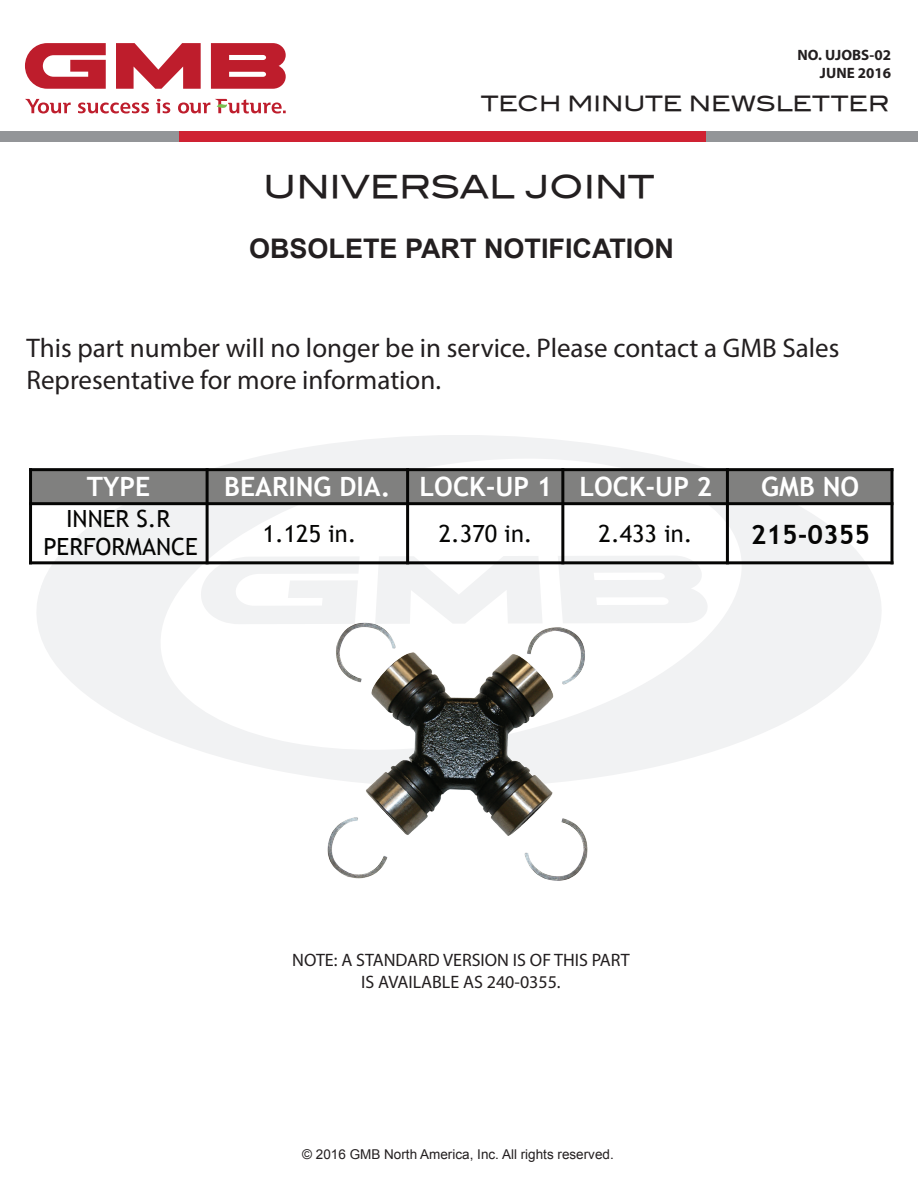
<style>
.page{position:relative;width:918px;height:1188px;background:#fff}
.page>*{position:absolute;margin:0;border:0;box-sizing:border-box;transform-origin:0 0}
.t1{font:31.5px "Blair Md ITCTT Medium";letter-spacing:-.01em;color:#231f20}
.t2{font:27px/32.4px "Myriad Pro";color:#231f20}
.t3{font:700 27px "Arial";color:#231f20}
.t4{font:700 26.7px "Trebuchet MS";color:#fff}
.t5{font:700 26.7px "Trebuchet MS";color:#050504}
.t6{font:23.7px/28px "Trebuchet MS";color:#050504;text-align:center}
.t7{font:21px "Blair Md ITCTT Medium";color:#231f20}
.t8{font:18px/21.6px "Myriad Pro";color:#231f20;text-align:center}
.t9{font:700 15px/18px "Myriad Pro";color:#231f20;text-align:right}
.t10{font:13.5px "Arial";color:#231f20}
</style>
<div class="page">
<div style="left:0;top:131px;width:918px;height:10px;background:#939598"></div>
<div style="left:180px;top:131px;width:526px;height:10px;background:#cf2232"></div>
<svg style="left:78px;top:103px;width:71px;height:11px"></svg>
<svg style="left:156px;top:99px;width:14px;height:14px"></svg>
<svg style="left:178px;top:99px;width:108px;height:15px"></svg>
<svg style="left:25px;top:99px;width:46px;height:15px"></svg>
<svg style="left:25px;top:43px;width:261px;height:46px"></svg>
<svg style="left:32px;top:435px;width:854px;height:339px"></svg>
<svg style="left:201px;top:556px;width:507px;height:68px"></svg>
<div style="left:31px;top:470px;width:176px;height:34px;background:#80807f"></div>
<div style="left:207px;top:470px;width:201px;height:34px;background:#80807f"></div>
<div style="left:408px;top:470px;width:155px;height:34px;background:#80807f"></div>
<div style="left:563px;top:470px;width:164px;height:34px;background:#80807f"></div>
<div style="left:727px;top:470px;width:165px;height:34px;background:#80807f"></div>
<hr style="left:206px;top:468px;width:3px;height:96px;background:#050504">
<hr style="left:406px;top:468px;width:3px;height:96px;background:#050504">
<hr style="left:561px;top:468px;width:3px;height:96px;background:#050504">
<hr style="left:726px;top:468px;width:3px;height:96px;background:#050504">
<hr style="left:29px;top:502px;width:864px;height:3px;background:#050504">
<hr style="left:29px;top:468px;width:3px;height:96px;background:#050504">
<hr style="left:890px;top:468px;width:3px;height:96px;background:#050504">
<hr style="left:29px;top:468px;width:864px;height:3px;background:#050504">
<hr style="left:29px;top:561px;width:864px;height:3px;background:#050504">
<img style="left:295px;top:590px;width:324px;height:291px">
<p class="t9" style="left:798px;top:45px;width:95px">NO. UJOBS-02<br>JUNE 2016</p>
<p class="t7" style="left:481px;top:91px;width:410px">TECH MINUTE NEWSLETTER</p>
<p class="t1" style="left:263px;top:168px;width:393px">UNIVERSAL JOINT</p>
<p class="t3" style="left:249px;top:231px;width:426px">OBSOLETE PART NOTIFICATION</p>
<p class="t2" style="left:27px;top:331px;width:814px">This part number will no longer be in service. Please contact a GMB Sales<br>Representative for more information.</p>
<p class="t4" style="left:87px;top:470px;width:65px">TYPE</p>
<p class="t4" style="left:224px;top:470px;width:489px">BEARING DIA. LOCK-UP 1 LOCK-UP 2</p>
<p class="t4" style="left:761px;top:470px;width:100px">GMB NO</p>
<p class="t6" style="left:43px;top:505px;width:156px">INNER S.R<br>PERFORMANCE</p>
<p class="t6" style="left:263px;top:520px;width:95px">1.125 in.</p>
<p class="t6" style="left:439px;top:520px;width:95px">2.370 in.</p>
<p class="t6" style="left:599px;top:520px;width:95px">2.433 in.</p>
<p class="t5" style="left:751px;top:517px;width:120px">215-0355</p>
<p class="t8" style="left:292px;top:949px;width:339px">NOTE: A STANDARD VERSION IS OF THIS PART<br>IS AVAILABLE AS 240-0355.</p>
<p class="t10" style="left:302px;top:1145px;width:313px">© 2016 GMB North America, Inc. All rights reserved.</p>
</div>
